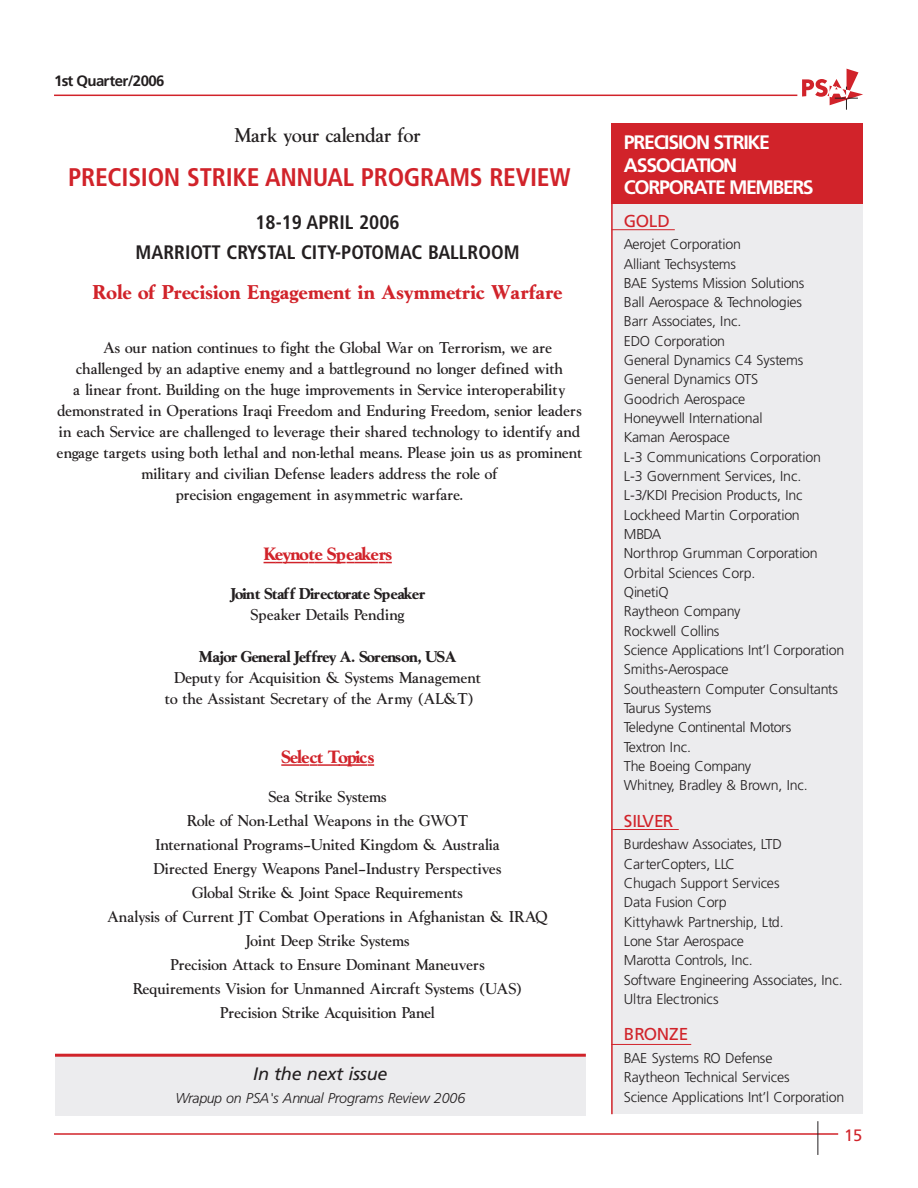
<style>
.page{position:relative;width:918px;height:1188px;background:#fff}
.page>*{position:absolute;margin:0;border:0;box-sizing:border-box;transform-origin:0 0}
.t1{font:700 condensed 25.5px "Frutiger";letter-spacing:-.01em;color:#d1232a}
.t2{font:21px "Goudy Bold DTC";letter-spacing:-.005em;color:#d1232a}
.t3{font:21px "Goudy Light DTC";letter-spacing:-.005em;color:#231f20}
.t4{font:700 condensed 19.5px/30px "Frutiger";color:#231f20;text-align:center}
.t5{font:700 19.5px/22.5px "Frutiger";letter-spacing:-.065em;color:#fff}
.t6{font:18.75px "Goudy Bold DTC";letter-spacing:-.045em;color:#d1232a}
.t7{font:italic 18px "Frutiger";letter-spacing:-.01em;color:#231f20}
.t8{font:17.25px "Frutiger";letter-spacing:-.02em;color:#d1232a}
.t9{font:16.5px/24px "Goudy Light DTC";color:#231f20;text-align:center}
.t10{font:16.5px "Goudy Bold DTC";letter-spacing:-.05em;color:#231f20}
.t11{font:16.5px "Frutiger";color:#d1232a}
.t12{font:700 15px "Frutiger";letter-spacing:-.04em;color:#231f20}
.t13{font:300 14.25px/19.4px "Frutiger";letter-spacing:-.015em;color:#231f20}
.t14{font:italic 300 14.25px "Frutiger";letter-spacing:-.015em;color:#231f20}
</style>
<div class="page">
<svg style="left:264px;top:562px;width:51px;height:1px"></svg>
<hr style="left:315px;top:562px;width:31px;height:1px;background:#d1232a">
<svg style="left:347px;top:562px;width:45px;height:1px"></svg>
<hr style="left:281px;top:764px;width:28px;height:2px;background:#d1232a">
<svg style="left:310px;top:764px;width:7px;height:2px"></svg>
<hr style="left:317px;top:764px;width:23px;height:2px;background:#d1232a">
<hr style="left:338px;top:764px;width:29px;height:2px;background:#d1232a">
<svg style="left:368px;top:764px;width:6px;height:2px"></svg>
<hr style="left:54px;top:95px;width:743px;height:1px;background:#d1232a">
<svg style="left:802px;top:69px;width:61px;height:41px"></svg>
<hr style="left:54px;top:1133px;width:784px;height:2px;background:#d1232a">
<hr style="left:818px;top:1121px;width:1px;height:34px;background:#231f20">
<div style="left:612px;top:202px;width:251px;height:912px;background:#ececee"></div>
<div style="left:612px;top:123px;width:251px;height:81px;background:#d1232a"></div>
<hr style="left:611px;top:229px;width:64px;height:1px;background:#d1232a">
<hr style="left:611px;top:829px;width:68px;height:1px;background:#d1232a">
<hr style="left:611px;top:1044px;width:80px;height:1px;background:#d1232a">
<hr style="left:611px;top:123px;width:2px;height:991px;background:#d1232a">
<div style="left:55px;top:1055px;width:531px;height:61px;background:#ececee"></div>
<hr style="left:55px;top:1054px;width:531px;height:3px;background:#d1232a">
<p class="t12" style="left:54px;top:74px;width:112px">1st Quarter/2006</p>
<p class="t3" style="left:235px;top:123px;width:188px">Mark your calendar for</p>
<h1 class="t1" style="left:68px;top:167px;width:504px">PRECISION STRIKE ANNUAL PROGRAMS REVIEW</h1>
<p class="t4" style="left:136px;top:208px;width:386px">18-19 APRIL 2006<br>MARRIOTT CRYSTAL CITY-POTOMAC BALLROOM</p>
<p class="t2" style="left:93px;top:280px;width:471px">Role of Precision Engagement in Asymmetric Warfare</p>
<p class="t9" style="left:103px;top:335px;width:450px">As our nation continues to fight the Global War on Terrorism, we are</p>
<p class="t9" style="left:76px;top:356px;width:488px">challenged by an adaptive enemy and a battleground no longer defined with</p>
<p class="t9" style="left:74px;top:377px;width:493px">a linear front. Building on the huge improvements in Service interoperability</p>
<p class="t9" style="left:57px;top:398px;width:526px">demonstrated in Operations Iraqi Freedom and Enduring Freedom, senior leaders</p>
<p class="t9" style="left:59px;top:419px;width:523px">in each Service are challenged to leverage their shared technology to identify and</p>
<p class="t9" style="left:57px;top:440px;width:527px">engage targets using both lethal and non-lethal means. Please join us as prominent</p>
<p class="t9" style="left:141px;top:461px;width:358px">military and civilian Defense leaders address the role of</p>
<p class="t9" style="left:176px;top:482px;width:289px">precision engagement in asymmetric warfare.</p>
<p class="t6" style="left:264px;top:543px;width:130px">Keynote Speakers</p>
<p class="t10" style="left:231px;top:584px;width:196px">Joint Staff Directorate Speaker</p>
<p class="t9" style="left:251px;top:602px;width:155px">Speaker Details Pending</p>
<p class="t10" style="left:199px;top:647px;width:259px">Major General Jeffrey A. Sorenson, USA</p>
<p class="t9" style="left:165px;top:667px;width:317px;line-height:21px">Deputy for Acquisition &amp; Systems Management to the Assistant Secretary of the Army (AL&amp;T)</p>
<p class="t6" style="left:281px;top:745px;width:95px">Select Topics</p>
<p class="t9" style="left:108px;top:784px;width:442px">Sea Strike Systems<br>Role of Non-Lethal Weapons in the GWOT<br>International Programs–United Kingdom &amp; Australia<br>Directed Energy Weapons Panel–Industry Perspectives<br>Global Strike &amp; Joint Space Requirements<br>Analysis of Current JT Combat Operations in Afghanistan &amp; IRAQ Joint Deep Strike Systems<br>Precision Attack to Ensure Dominant Maneuvers<br>Requirements Vision for Unmanned Aircraft Systems (UAS)<br>Precision Strike Acquisition Panel</p>
<p class="t7" style="left:253px;top:1067px;width:136px">In the next issue</p>
<p class="t14" style="left:175px;top:1092px;width:292px">Wrapup on PSA's Annual Programs Review 2006</p>
<p class="t5" style="left:624px;top:133px;width:191px">PRECISION STRIKE<br>ASSOCIATION<br>CORPORATE MEMBERS</p>
<p class="t8" style="left:624px;top:214px;width:47px">GOLD</p>
<p class="t13" style="left:624px;top:236px;width:222px">Aerojet Corporation<br>Alliant Techsystems<br>BAE Systems Mission Solutions<br>Ball Aerospace &amp; Technologies<br>Barr Associates, Inc.<br>EDO Corporation<br>General Dynamics C4 Systems<br>General Dynamics OTS<br>Goodrich Aerospace<br>Honeywell International<br>Kaman Aerospace<br>L-3 Communications Corporation<br>L-3 Government Services, Inc.<br>L-3/KDI Precision Products, Inc<br>Lockheed Martin Corporation<br>MBDA<br>Northrop Grumman Corporation<br>Orbital Sciences Corp.<br>QinetiQ<br>Raytheon Company<br>Rockwell Collins<br>Science Applications Int’l Corporation<br>Smiths-Aerospace<br>Southeastern Computer Consultants<br>Taurus Systems<br>Teledyne Continental Motors<br>Textron Inc.<br>The Boeing Company<br>Whitney, Bradley &amp; Brown, Inc.</p>
<p class="t8" style="left:624px;top:814px;width:51px">SILVER</p>
<p class="t13" style="left:624px;top:836px;width:220px">Burdeshaw Associates, LTD<br>CarterCopters, LLC<br>Chugach Support Services<br>Data Fusion Corp<br>Kittyhawk Partnership, Ltd.<br>Lone Star Aerospace<br>Marotta Controls, Inc.<br>Software Engineering Associates, Inc.<br>Ultra Electronics</p>
<p class="t8" style="left:624px;top:1028px;width:66px">BRONZE</p>
<p class="t13" style="left:624px;top:1050px;width:222px">BAE Systems RO Defense<br>Raytheon Technical Services<br>Science Applications Int’l Corporation</p>
<p class="t11" style="left:844px;top:1129px;width:20px">15</p>
</div>
